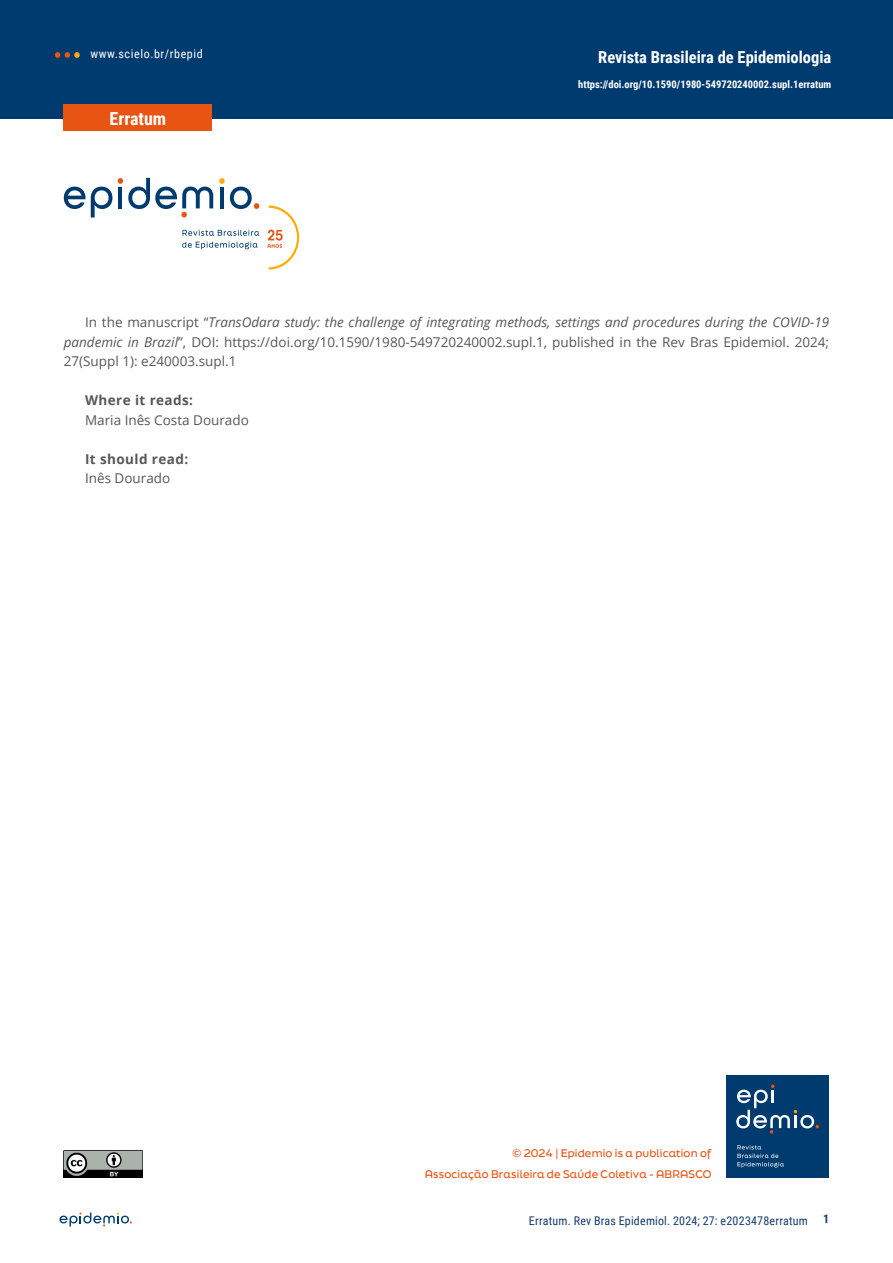
<style>
.page{position:relative;width:893px;height:1263px;background:#fff}
.page>*{position:absolute;margin:0;border:0;box-sizing:border-box;transform-origin:0 0}
.t1{font:700 18px "Roboto Condensed";color:#fff}
.t2{font:700 16.5px "Roboto Condensed";color:#fff}
.t3{font:13.5px/19.5px "Open Sans";color:#575756;text-align:justify}
.t4{font:700 13.5px "Open Sans";letter-spacing:.03em;color:#575756}
.t5{font:12px "Roboto Condensed";letter-spacing:.02em;color:#173d6b}
.t6{font:12px "Roboto Condensed";letter-spacing:.05em;color:#fff}
.t7{font:700 12px "Roboto Condensed";color:#173d6b}
.t8{font:500 10.5px/21px "Final Six";letter-spacing:.015em;color:#e85412;text-align:right}
.t9{font:700 10.5px "Roboto Condensed";color:#fff}
.s1{font-style:italic}
</style>
<div class="page">
<svg style="left:60px;top:1212px;width:72px;height:14px"></svg>
<div style="left:0;top:0;width:893px;height:118px;background:#003b70"></div>
<svg style="left:55px;top:52px;width:25px;height:6px"></svg>
<svg style="left:64px;top:187px;width:48px;height:30px"></svg>
<svg style="left:118px;top:178px;width:95px;height:39px"></svg>
<svg style="left:219px;top:178px;width:40px;height:31px"></svg>
<svg style="left:182px;top:230px;width:77px;height:6px"></svg>
<svg style="left:182px;top:242px;width:76px;height:7px"></svg>
<svg style="left:268px;top:206px;width:31px;height:64px"></svg>
<div style="left:64px;top:105px;width:148px;height:26px;background:#e85412"></div>
<img style="left:64px;top:1150px;width:79px;height:28px">
<div style="left:726px;top:1075px;width:103px;height:103px;background:#003b70"></div>
<svg style="left:737px;top:1145px;width:47px;height:22px"></svg>
<svg style="left:736px;top:1084px;width:83px;height:49px"></svg>
<p class="t6" style="left:90px;top:45px;width:114px">www.scielo.br/rbepid</p>
<h1 class="t1" style="left:110px;top:106px;width:58px">Erratum</h1>
<p class="t2" style="left:598px;top:46px;width:235px">Revista Brasileira de Epidemiologia</p>
<p class="t9" style="left:578px;top:77px;width:255px">https://doi.org/10.1590/1980-549720240002.supl.1erratum</p>
<p class="t3" style="left:64px;top:312px;width:767px;text-indent:21px">In the manuscript “<span class="s1">TransOdara study: the challenge of integrating methods, settings and procedures during the COVID-19 pandemic in Brazil</span>”, DOI: https://doi.org/10.1590/1980-549720240002.supl.1, published in the Rev Bras Epidemiol. 2024; 27(Suppl 1): e240003.supl.1</p>
<p class="t4" style="left:85px;top:391px;width:110px">Where it reads:</p>
<p class="t3" style="left:85px;top:409px;width:165px">Maria Inês Costa Dourado</p>
<p class="t4" style="left:85px;top:449px;width:105px">It should read:</p>
<p class="t3" style="left:85px;top:468px;width:87px">Inês Dourado</p>
<p class="t8" style="left:425px;top:1142px;width:288px">© 2024 | Epidemio is a publication of<br>Associação Brasileira de Saúde Coletiva - ABRASCO</p>
<p class="t5" style="left:529px;top:1212px;width:280px">Erratum. Rev Bras Epidemiol. 2024; 27: e2023478erratum</p>
<p class="t7" style="left:823px;top:1211px;width:8px">1</p>
</div>
